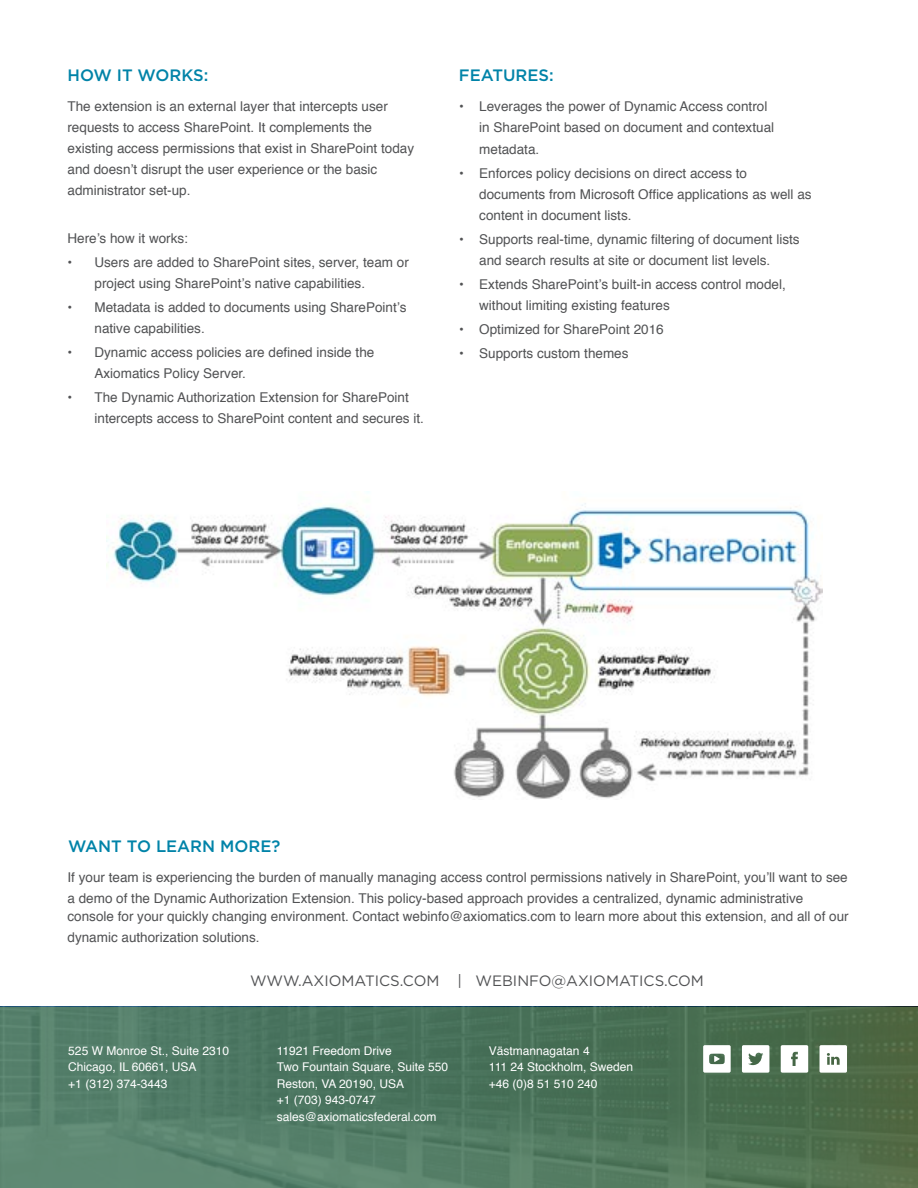
<style>
.page{position:relative;width:918px;height:1188px;background:#fff}
.page>*{position:absolute;margin:0;border:0;box-sizing:border-box;transform-origin:0 0}
.t1{font:500 16.5px "Gotham";color:#0083a8}
.t2{font:15px "Gotham";color:#515254}
.t3{font:13.5px/21px "Helvetica";color:#515254}
.t4{font:12px/16.5px "Helvetica";color:#fff}
</style>
<div class="page">
<svg style="left:0;top:1007px;width:918px;height:181px;background:#50775d"></svg>
<svg style="left:703px;top:1045px;width:28px;height:28px"></svg>
<svg style="left:742px;top:1045px;width:27px;height:28px"></svg>
<svg style="left:781px;top:1045px;width:27px;height:28px"></svg>
<svg style="left:820px;top:1045px;width:27px;height:28px"></svg>
<img style="left:107px;top:491px;width:716px;height:308px">
<div style="left:106px;top:761px;width:197px;height:42px;background:#fff"></div>
<div style="left:795px;top:781px;width:34px;height:19px;background:#fff"></div>
<p class="t1" style="left:68px;top:64px;width:142px">HOW IT WORKS:</p>
<p class="t1" style="left:459px;top:64px;width:96px">FEATURES:</p>
<p class="t3" style="left:68px;top:97px;width:348px">The extension is an external layer that intercepts user requests to access SharePoint. It complements the existing access permissions that exist in SharePoint today and doesn’t disrupt the user experience or the basic administrator set-up.</p>
<p class="t3" style="left:68px;top:229px;width:122px">Here’s how it works:</p>
<p class="t3" style="left:94px;top:253px;width:316px;text-indent:-27px">• Users are added to SharePoint sites, server, team or project using SharePoint’s native capabilities.</p>
<p class="t3" style="left:94px;top:298px;width:313px;text-indent:-27px">• Metadata is added to documents using SharePoint’s native capabilities.</p>
<p class="t3" style="left:94px;top:343px;width:281px;text-indent:-27px">• Dynamic access policies are defined inside the<br>Axiomatics Policy Server.</p>
<p class="t3" style="left:94px;top:388px;width:331px;text-indent:-27px">• The Dynamic Authorization Extension for SharePoint intercepts access to SharePoint content and secures it.</p>
<p class="t3" style="left:479px;top:97px;width:296px;text-indent:-20px">• Leverages the power of Dynamic Access control in SharePoint based on document and contextual metadata.</p>
<p class="t3" style="left:479px;top:163px;width:334px;text-indent:-20px">• Enforces policy decisions on direct access to documents from Microsoft Office applications as well as content in document lists.</p>
<p class="t3" style="left:479px;top:229px;width:322px;text-indent:-20px">• Supports real-time, dynamic filtering of document lists and search results at site or document list levels.</p>
<p class="t3" style="left:479px;top:274px;width:308px;text-indent:-20px">• Extends SharePoint’s built-in access control model, without limiting existing features</p>
<p class="t3" style="left:459px;top:319px;width:206px">• Optimized for SharePoint 2016</p>
<p class="t3" style="left:459px;top:343px;width:171px">• Supports custom themes</p>
<p class="t1" style="left:68px;top:835px;width:214px">WANT TO LEARN MORE?</p>
<p class="t3" style="left:68px;top:867px;width:782px">If your team is experiencing the burden of manually managing access control permissions natively in SharePoint, you’ll want to see a demo of the Dynamic Authorization Extension. This policy-based approach provides a centralized, dynamic administrative</p>
<p class="t3" style="left:68px;top:906px;width:783px">console for your quickly changing environment. Contact webinfo@axiomatics.com to learn more about this extension, and all of our dynamic authorization solutions.</p>
<p class="t2" style="left:250px;top:971px;width:455px">WWW.AXIOMATICS.COM | WEBINFO@AXIOMATICS.COM</p>
<p class="t4" style="left:68px;top:1042px;width:162px">525 W Monroe St., Suite 2310<br>Chicago, IL 60661, USA<br>+1 (312) 374-3443</p>
<p class="t4" style="left:489px;top:1042px;width:146px">Västmannagatan 4<br>111 24 Stockholm, Sweden +46 (0)8 51 510 240</p>
<p class="t4" style="left:277px;top:1042px;width:173px">11921 Freedom Drive<br>Two Fountain Square, Suite 550<br>Reston, VA 20190, USA<br>+1 (703) 943-0747 sales@axiomaticsfederal.com</p>
</div>
